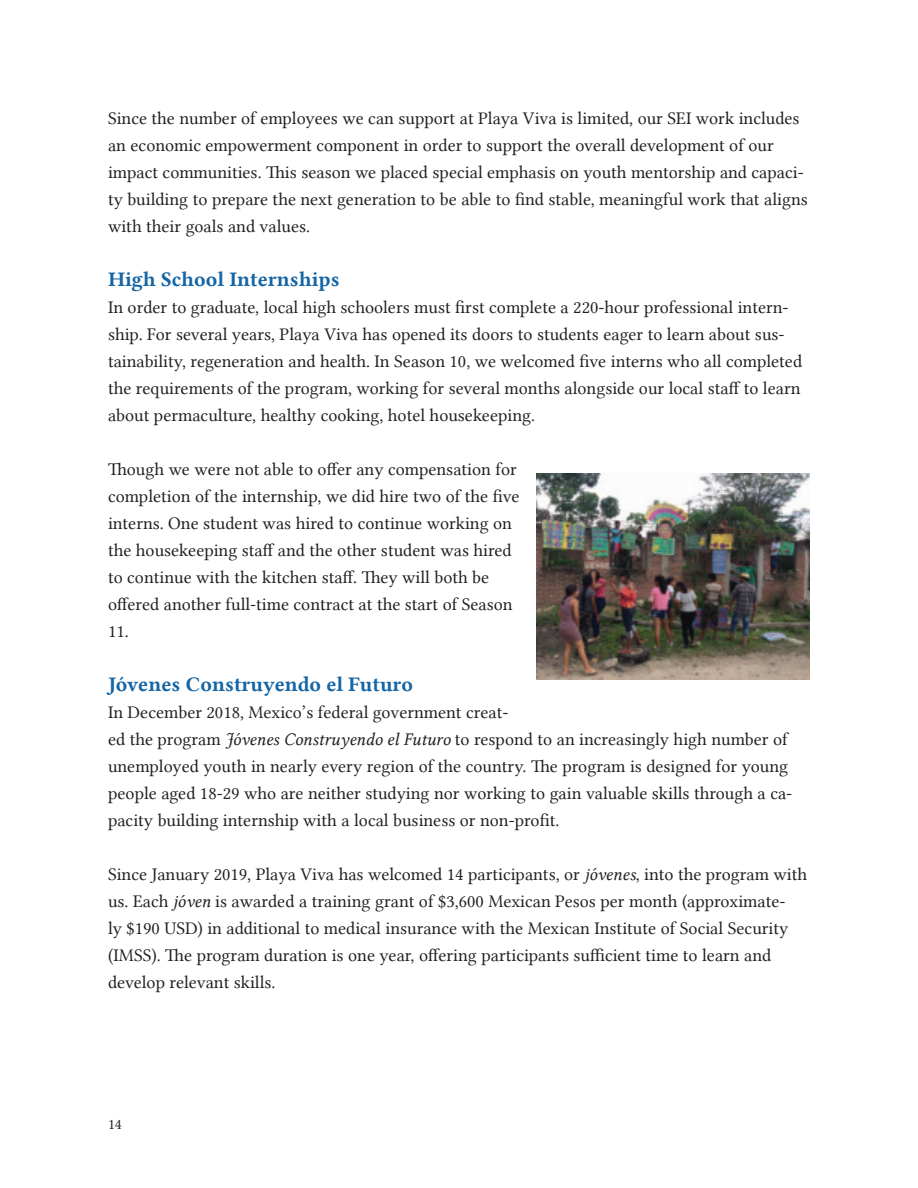
<style>
.page{position:relative;width:918px;height:1188px;background:#fff}
.page>*{position:absolute;margin:0;border:0;box-sizing:border-box;transform-origin:0 0}
.t1{font:21px "Lin Libertine B";color:#1465a5}
.t2{font:18px/27px "Lin Libertine";color:#231f20}
.t3{font:15px "Lin Libertine";color:#231f20}
.s1{font-family:"Lin Libertine I"}
</style>
<div class="page">
<img style="left:536px;top:474px;width:274px;height:205px">
<p class="t2" style="left:108px;top:105px;width:701px">Since the number of employees we can support at Playa Viva is limited, our SEI work includes an economic empowerment component in order to support the overall development of our impact communities. This season we placed special emphasis on youth mentorship and capaci&shy;ty building to prepare the next generation to be able to find stable, meaningful work that aligns with their goals and values.</p>
<p class="t1" style="left:108px;top:271px;width:233px">High School Internships</p>
<p class="t2" style="left:108px;top:294px;width:696px">In order to graduate, local high schoolers must first complete a 220-hour professional intern&shy;ship. For several years, Playa Viva has opened its doors to students eager to learn about sus&shy;tainability, regeneration and health. In Season 10, we welcomed five interns who all completed the requirements of the program, working for several months alongside our local staff to learn about permaculture, healthy cooking, hotel housekeeping.</p>
<p class="t2" style="left:108px;top:456px;width:413px">Though we were not able to offer any compensation for completion of the internship, we did hire two of the five interns. One student was hired to continue working on the housekeeping staff and the other student was hired to continue with the kitchen staff. They will both be offered another full-time contract at the start of Season 11.</p>
<p class="t1" style="left:108px;top:676px;width:307px">Jóvenes Construyendo el Futuro</p>
<p class="t2" style="left:108px;top:699px;width:686px">In December 2018, Mexico’s federal government creat-<br>ed the program <span class="s1">Jóvenes Construyendo el Futuro</span> to respond to an increasingly high number of unemployed youth in nearly every region of the country. The program is designed for young people aged 18-29 who are neither studying nor working to gain valuable skills through a ca&shy;pacity building internship with a local business or non-profit.</p>
<p class="t2" style="left:108px;top:861px;width:701px">Since January 2019, Playa Viva has welcomed 14 participants, or <span class="s1">jóvenes</span>, into the program with us. Each <span class="s1">jóven</span> is awarded a training grant of $3,600 Mexican Pesos per month (approximate-<br>ly $190 USD) in additional to medical insurance with the Mexican Institute of Social Security (IMSS). The program duration is one year, offering participants sufficient time to learn and develop relevant skills.</p>
<p class="t3" style="left:108px;top:1116px;width:15px">14</p>
</div>
